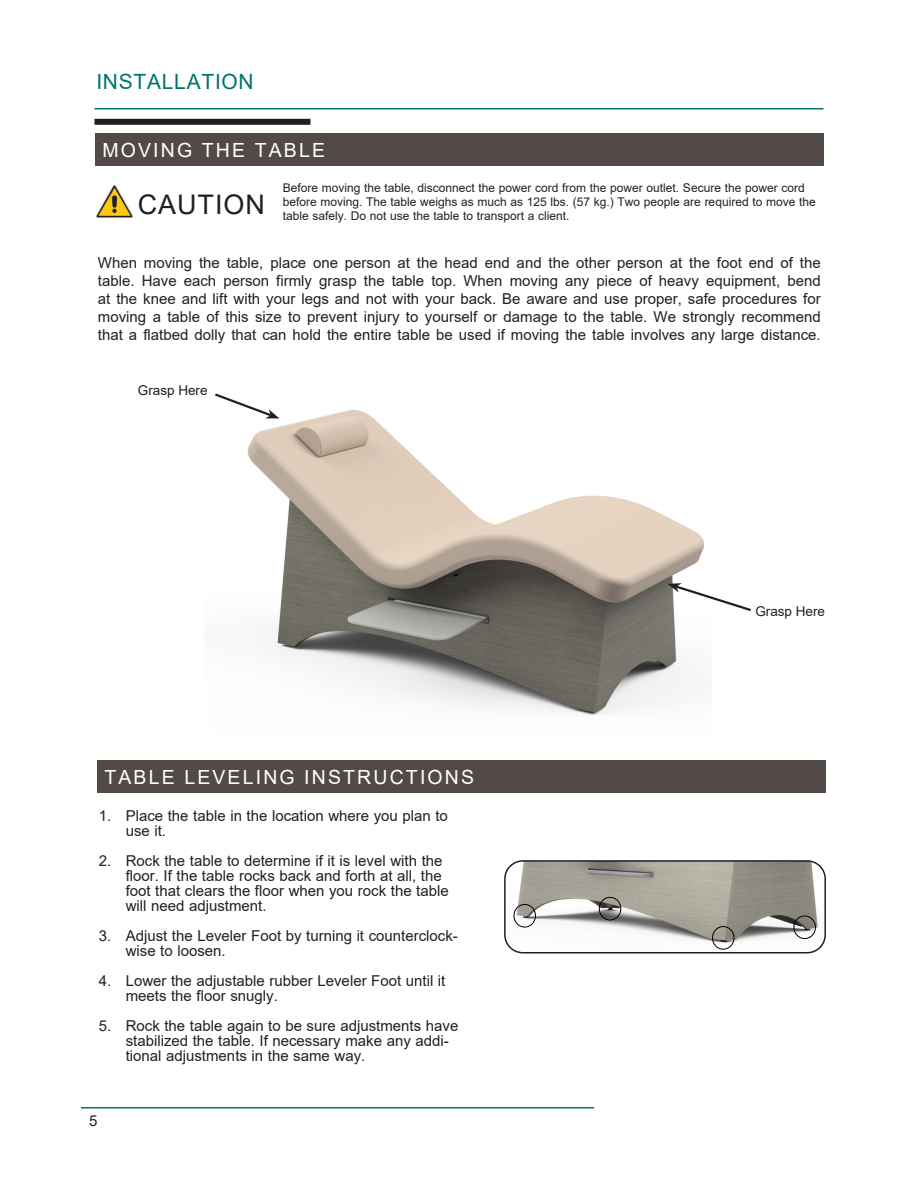
<style>
.page{position:relative;width:918px;height:1188px;background:#fff}
.page>*{position:absolute;margin:0;border:0;box-sizing:border-box;transform-origin:0 0}
.t1{font:27px "Arial";letter-spacing:.035em;color:#231f20}
.t2{font:21px "Arial";letter-spacing:.035em;color:#00736a}
.t3{font:19.5px "Arial";letter-spacing:.11em;color:#fff}
.t4{font:15px/15px "Arial";color:#231f20}
.t5{font:13.5px "Arial";color:#231f20}
.t6{font:12px/14.4px "Arial";color:#231f20}
</style>
<div class="page">
<hr style="left:94px;top:108px;width:730px;height:2px;background:#00736a">
<div style="left:94px;top:119px;width:216px;height:6px;background:#231f20"></div>
<img style="left:97px;top:186px;width:36px;height:31px">
<div style="left:95px;top:134px;width:729px;height:32px;background:#524a47"></div>
<div style="left:97px;top:760px;width:729px;height:33px;background:#524a47"></div>
<img style="left:505px;top:863px;width:320px;height:89px">
<div style="left:504px;top:860px;width:322px;height:93px;border:2px solid #231f20;border-radius:18px"></div>
<div style="left:514px;top:904px;width:22px;height:23px;border:1px solid #000;border-radius:50%"></div>
<div style="left:599px;top:897px;width:22px;height:23px;border:1px solid #000;border-radius:50%"></div>
<div style="left:794px;top:916px;width:22px;height:23px;border:1px solid #000;border-radius:50%"></div>
<div style="left:712px;top:926px;width:22px;height:24px;border:1px solid #000;border-radius:50%"></div>
<hr style="left:81px;top:1107px;width:513px;height:1px;background:#00736a">
<img style="left:247px;top:409px;width:458px;height:306px">
<svg style="left:667px;top:583px;width:84px;height:30px"></svg>
<svg style="left:215px;top:393px;width:65px;height:25px"></svg>
<p class="t2" style="left:96px;top:67px;width:159px">INSTALLATION</p>
<p class="t3" style="left:102px;top:137px;width:224px">MOVING THE TABLE</p>
<p class="t6" style="left:283px;top:180px;width:534px">Before moving the table, disconnect the power cord from the power outlet. Secure the power cord before moving. The table weighs as much as 125 lbs. (57 kg.) Two people are required to move the table safely. Do not use the table to transport a client.</p>
<p class="t1" style="left:138px;top:186px;width:129px">CAUTION</p>
<p class="t4" style="left:98px;top:253px;width:724px;line-height:18px;text-align:justify">When moving the table, place one person at the head end and the other person at the foot end of the table. Have each person firmly grasp the table top. When moving any piece of heavy equipment, bend at the knee and lift with your legs and not with your back. Be aware and use proper, safe procedures for moving a table of this size to prevent injury to yourself or damage to the table. We strongly recommend that a flatbed dolly that can hold the entire table be used if moving the table involves any large distance.</p>
<p class="t5" style="left:138px;top:381px;width:71px">Grasp Here</p>
<p class="t3" style="left:104px;top:764px;width:371px">TABLE LEVELING INSTRUCTIONS</p>
<p class="t4" style="left:126px;top:808px;width:324px;text-indent:-27px">1. Place the table in the location where you plan to use it.</p>
<p class="t4" style="left:126px;top:853px;width:325px;text-indent:-27px">2. Rock the table to determine if it is level with the floor. If the table rocks back and forth at all, the foot that clears the floor when you rock the table will need adjustment.</p>
<p class="t4" style="left:126px;top:928px;width:334px;text-indent:-27px">3. Adjust the Leveler Foot by turning it counterclock&shy;wise to loosen.</p>
<p class="t4" style="left:126px;top:973px;width:321px;text-indent:-27px">4. Lower the adjustable rubber Leveler Foot until it meets the floor snugly.</p>
<p class="t4" style="left:126px;top:1018px;width:334px;text-indent:-27px">5. Rock the table again to be sure adjustments have stabilized the table. If necessary make any addi&shy;tional adjustments in the same way.</p>
<p class="t4" style="left:89px;top:1113px;width:10px">5</p>
<p class="t5" style="left:755px;top:602px;width:71px">Grasp Here</p>
</div>
